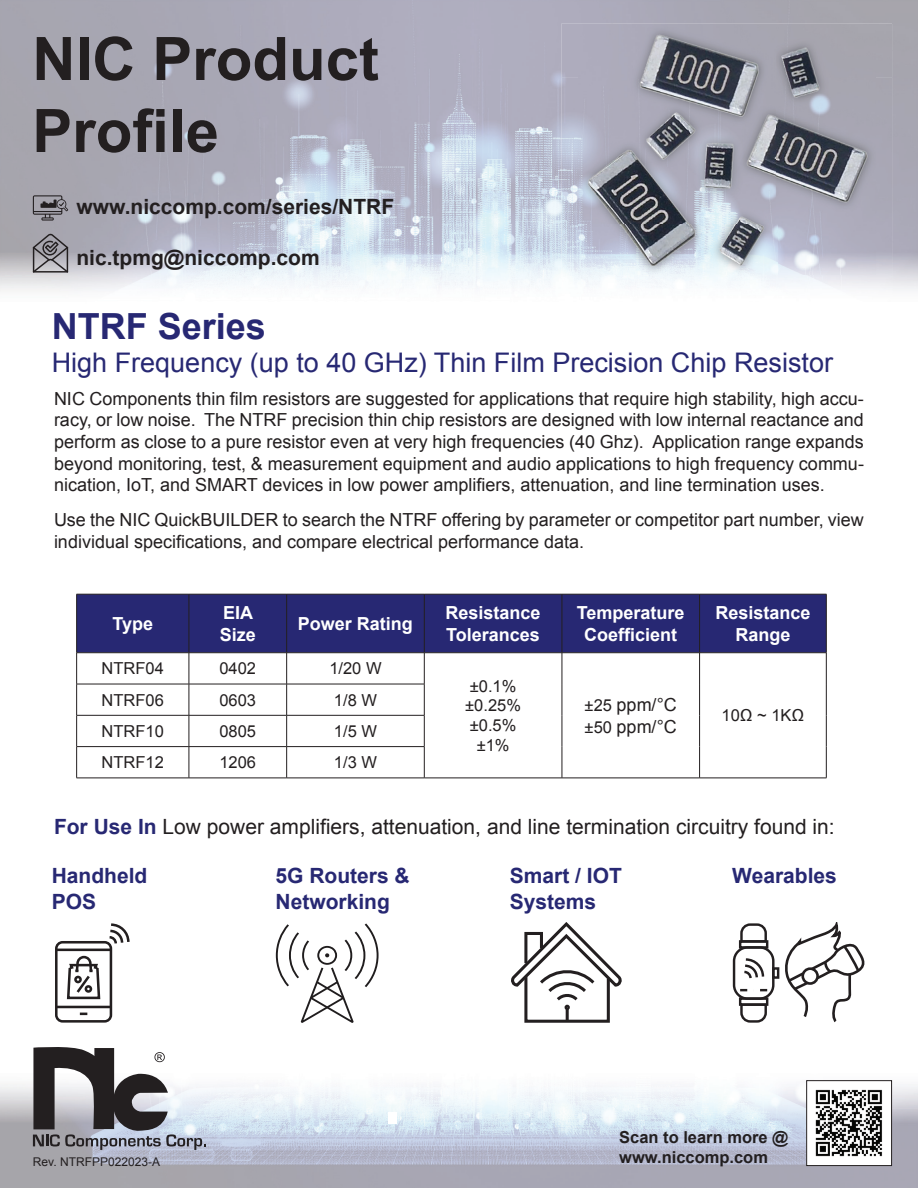
<style>
.page{position:relative;width:918px;height:1188px;background:#fff}
.page>*{position:absolute;margin:0;border:0;box-sizing:border-box;transform-origin:0 0}
.t1{font:700 60px/72px "Arial";color:#231f20}
.t2{font:700 36px "Arial";color:#272873}
.t3{font:27px "Arial";color:#272873}
.t4{font:21px "Arial";color:#231f20}
.t5{font:700 21px/25.2px "Arial";color:#272873}
.t6{font:700 21px "Arial";color:#231f20}
.t7{font:18px/21.6px "Arial";color:#231f20}
.t8{font:700 18px/21.6px "Arial";color:#fff}
.t9{font:16.5px/19.8px "Arial";color:#231f20;text-align:center}
.t10{font:700 16.5px/19.8px "Arial";color:#231f20}
.t11{font:12px "Arial";color:#231f20}
.s1{font-size:16.5px}
.s2{font-weight:700;color:#272873}
</style>
<div class="page">
<img style="left:0;top:1084px;width:816px;height:104px">
<img style="left:892px;top:1080px;width:26px;height:28px">
<img style="left:868px;top:1108px;width:50px;height:80px">
<svg style="left:33px;top:1047px;width:173px;height:103px"></svg>
<img style="left:0;top:0;width:612px;height:291px">
<div style="left:388px;top:1112px;width:9px;height:11px;background:#fff"></div>
<svg style="left:33px;top:234px;width:35px;height:39px"></svg>
<svg style="left:33px;top:195px;width:35px;height:26px"></svg>
<img style="left:808px;top:1084px;width:82px;height:80px">
<div style="left:806px;top:1080px;width:86px;height:86px;border:1px solid #231f20"></div>
<img style="left:561px;top:24px;width:331px;height:53px">
<img style="left:561px;top:77px;width:47px;height:214px">
<img style="left:579px;top:26px;width:297px;height:249px">
<div style="left:77px;top:595px;width:749px;height:57px;background:#272873"></div>
<svg style="left:77px;top:653px;width:749px;height:125px"></svg>
<hr style="left:76px;top:594px;width:113px;height:1px;background:#231f20">
<hr style="left:76px;top:594px;width:1px;height:59px;background:#231f20">
<hr style="left:189px;top:594px;width:98px;height:1px;background:#231f20">
<hr style="left:189px;top:594px;width:1px;height:59px;background:#231f20">
<hr style="left:287px;top:594px;width:137px;height:1px;background:#231f20">
<hr style="left:286px;top:594px;width:1px;height:59px;background:#231f20">
<hr style="left:424px;top:594px;width:138px;height:1px;background:#231f20">
<hr style="left:424px;top:594px;width:1px;height:59px;background:#231f20">
<hr style="left:562px;top:594px;width:138px;height:1px;background:#231f20">
<hr style="left:562px;top:594px;width:1px;height:59px;background:#231f20">
<hr style="left:700px;top:594px;width:127px;height:1px;background:#231f20">
<hr style="left:699px;top:594px;width:1px;height:59px;background:#231f20">
<hr style="left:826px;top:594px;width:1px;height:59px;background:#231f20">
<hr style="left:76px;top:652px;width:113px;height:1px;background:#231f20">
<hr style="left:76px;top:653px;width:1px;height:31px;background:#231f20">
<hr style="left:189px;top:652px;width:98px;height:1px;background:#231f20">
<hr style="left:189px;top:653px;width:1px;height:31px;background:#231f20">
<hr style="left:287px;top:652px;width:137px;height:1px;background:#231f20">
<hr style="left:286px;top:653px;width:1px;height:31px;background:#231f20">
<hr style="left:424px;top:652px;width:138px;height:1px;background:#231f20">
<hr style="left:424px;top:653px;width:1px;height:31px;background:#231f20">
<hr style="left:562px;top:652px;width:138px;height:1px;background:#231f20">
<hr style="left:562px;top:653px;width:1px;height:31px;background:#231f20">
<hr style="left:700px;top:652px;width:127px;height:1px;background:#231f20">
<hr style="left:699px;top:653px;width:1px;height:31px;background:#231f20">
<hr style="left:826px;top:653px;width:1px;height:31px;background:#231f20">
<hr style="left:76px;top:684px;width:113px;height:1px;background:#231f20">
<hr style="left:76px;top:684px;width:1px;height:31px;background:#231f20">
<hr style="left:189px;top:684px;width:98px;height:1px;background:#231f20">
<hr style="left:189px;top:684px;width:1px;height:31px;background:#231f20">
<hr style="left:287px;top:684px;width:137px;height:1px;background:#231f20">
<hr style="left:286px;top:684px;width:1px;height:31px;background:#231f20">
<hr style="left:424px;top:684px;width:1px;height:31px;background:#231f20">
<hr style="left:562px;top:684px;width:1px;height:31px;background:#231f20">
<hr style="left:699px;top:684px;width:1px;height:31px;background:#231f20">
<hr style="left:826px;top:684px;width:1px;height:31px;background:#231f20">
<hr style="left:76px;top:715px;width:113px;height:1px;background:#231f20">
<hr style="left:76px;top:716px;width:1px;height:30px;background:#231f20">
<hr style="left:189px;top:715px;width:98px;height:1px;background:#231f20">
<hr style="left:189px;top:716px;width:1px;height:30px;background:#231f20">
<hr style="left:287px;top:715px;width:137px;height:1px;background:#231f20">
<hr style="left:286px;top:716px;width:1px;height:30px;background:#231f20">
<hr style="left:424px;top:716px;width:1px;height:30px;background:#231f20">
<hr style="left:562px;top:715px;width:1px;height:32px;background:#231f20">
<hr style="left:699px;top:715px;width:1px;height:32px;background:#231f20">
<hr style="left:826px;top:715px;width:1px;height:32px;background:#231f20">
<hr style="left:76px;top:746px;width:113px;height:1px;background:#231f20">
<hr style="left:76px;top:747px;width:1px;height:31px;background:#231f20">
<hr style="left:189px;top:746px;width:98px;height:1px;background:#231f20">
<hr style="left:189px;top:747px;width:1px;height:31px;background:#231f20">
<hr style="left:287px;top:746px;width:137px;height:1px;background:#231f20">
<hr style="left:286px;top:747px;width:1px;height:31px;background:#231f20">
<hr style="left:424px;top:747px;width:1px;height:31px;background:#231f20">
<hr style="left:562px;top:747px;width:1px;height:31px;background:#231f20">
<hr style="left:699px;top:747px;width:1px;height:31px;background:#231f20">
<hr style="left:826px;top:747px;width:1px;height:31px;background:#231f20">
<hr style="left:76px;top:778px;width:113px;height:1px;background:#231f20">
<hr style="left:189px;top:778px;width:98px;height:1px;background:#231f20">
<hr style="left:287px;top:778px;width:137px;height:1px;background:#231f20">
<hr style="left:424px;top:778px;width:138px;height:1px;background:#231f20">
<hr style="left:562px;top:778px;width:138px;height:1px;background:#231f20">
<hr style="left:700px;top:778px;width:127px;height:1px;background:#231f20">
<svg style="left:275px;top:923px;width:104px;height:100px"></svg>
<svg style="left:109px;top:923px;width:21px;height:22px"></svg>
<svg style="left:80px;top:1013px;width:7px;height:2px"></svg>
<hr style="left:56px;top:1006px;width:55px;height:2px;background:#231f20">
<hr style="left:56px;top:949px;width:55px;height:2px;background:#231f20">
<div style="left:55px;top:941px;width:57px;height:82px;border:3px solid #231f20;border-radius:6px"></div>
<svg style="left:66px;top:955px;width:35px;height:45px"></svg>
<svg style="left:511px;top:922px;width:111px;height:101px"></svg>
<svg style="left:785px;top:925px;width:80px;height:98px"></svg>
<div style="left:733px;top:946px;width:42px;height:54px;border:2px solid #231f20;border-radius:14px"></div>
<div style="left:739px;top:940px;width:29px;height:9px;border:2px solid #231f20"></div>
<div style="left:739px;top:997px;width:29px;height:9px;border:2px solid #231f20"></div>
<svg style="left:739px;top:923px;width:29px;height:21px"></svg>
<svg style="left:739px;top:1002px;width:29px;height:21px"></svg>
<div style="left:772px;top:967px;width:7px;height:12px;border:2px solid #231f20"></div>
<svg style="left:740px;top:989px;width:7px;height:2px"></svg>
<svg style="left:760px;top:989px;width:7px;height:3px"></svg>
<svg style="left:744px;top:958px;width:21px;height:21px"></svg>
<h1 class="t1" style="left:32px;top:25px;width:348px">NIC Product<br>Profile</h1>
<p class="t6" style="left:76px;top:193px;width:319px">www.niccomp.com/series/NTRF</p>
<p class="t6" style="left:76px;top:244px;width:245px">nic.tpmg@niccomp.com</p>
<h2 class="t2" style="left:52px;top:303px;width:216px">NTRF Series</h2>
<h3 class="t3" style="left:52px;top:344px;width:783px">High Frequency (up to 40 GHz) Thin Film Precision Chip Resistor</h3>
<p class="t7" style="left:54px;top:388px;width:811px;text-align:justify">NIC Components thin film resistors are suggested for applications that require high stability, high accu&shy;racy, or low noise. The NTRF precision thin chip resistors are designed with low internal reactance and perform as close to a pure resistor even at very high frequencies (40 Ghz). Application range expands beyond monitoring, test, &amp; measurement equipment and audio applications to high frequency commu&shy;nication, IoT, and SMART devices in low power amplifiers, attenuation, and line termination uses.</p>
<p class="t7" style="left:54px;top:509px;width:811px">Use the NIC QuickBUILDER to search the NTRF offering by parameter or competitor part number, view individual specifications, and compare electrical performance data.</p>
<p class="t8" style="left:112px;top:614px;width:42px">Type</p>
<p class="t8" style="left:220px;top:603px;width:38px">EIA<br>Size</p>
<p class="t8" style="left:298px;top:614px;width:117px">Power Rating</p>
<p class="t8" style="left:446px;top:603px;width:97px">Resistance<br>Tolerances</p>
<p class="t8" style="left:577px;top:603px;width:109px;text-align:center">Temperature<br>Coefficient</p>
<p class="t8" style="left:715px;top:603px;width:97px;text-align:center">Resistance<br>Range</p>
<p class="t9" style="left:102px;top:659px;width:64px">NTRF04</p>
<p class="t9" style="left:219px;top:659px;width:38px">0402</p>
<p class="t9" style="left:329px;top:659px;width:54px">1/20 W</p>
<p class="t9" style="left:465px;top:676px;width:57px">±0.1% ±0.25% ±0.5% ±1%</p>
<p class="t9" style="left:102px;top:690px;width:64px">NTRF06</p>
<p class="t9" style="left:219px;top:690px;width:38px">0603</p>
<p class="t9" style="left:334px;top:690px;width:45px">1/8 W</p>
<p class="t9" style="left:102px;top:721px;width:64px">NTRF10</p>
<p class="t9" style="left:219px;top:721px;width:38px">0805</p>
<p class="t9" style="left:334px;top:721px;width:45px">1/5 W</p>
<p class="t9" style="left:102px;top:753px;width:64px">NTRF12</p>
<p class="t9" style="left:219px;top:753px;width:38px">1206</p>
<p class="t9" style="left:334px;top:753px;width:45px">1/3 W</p>
<p class="t7" style="left:585px;top:694px;width:94px"><span class="s1">±25</span> ppm/°C <span class="s1">±50</span> ppm/°C</p>
<p class="t9" style="left:722px;top:706px;width:84px">10Ω ~ 1KΩ</p>
<p class="t4" style="left:54px;top:813px;width:782px"><span class="s2">For Use In</span> Low power amplifiers, attenuation, and line termination circuitry found in:</p>
<p class="t5" style="left:52px;top:864px;width:97px">Handheld<br>POS</p>
<p class="t5" style="left:276px;top:864px;width:136px">5G Routers &amp;<br>Networking</p>
<p class="t5" style="left:510px;top:864px;width:114px">Smart / IOT</p>
<p class="t5" style="left:732px;top:864px;width:106px">Wearables</p>
<p class="t5" style="left:510px;top:889px;width:88px">Systems</p>
<p class="t11" style="left:33px;top:1154px;width:129px">Rev. NTRFPP022023-A</p>
<p class="t10" style="left:619px;top:1128px;width:171px">Scan to learn more @ www.niccomp.com</p>
</div>
